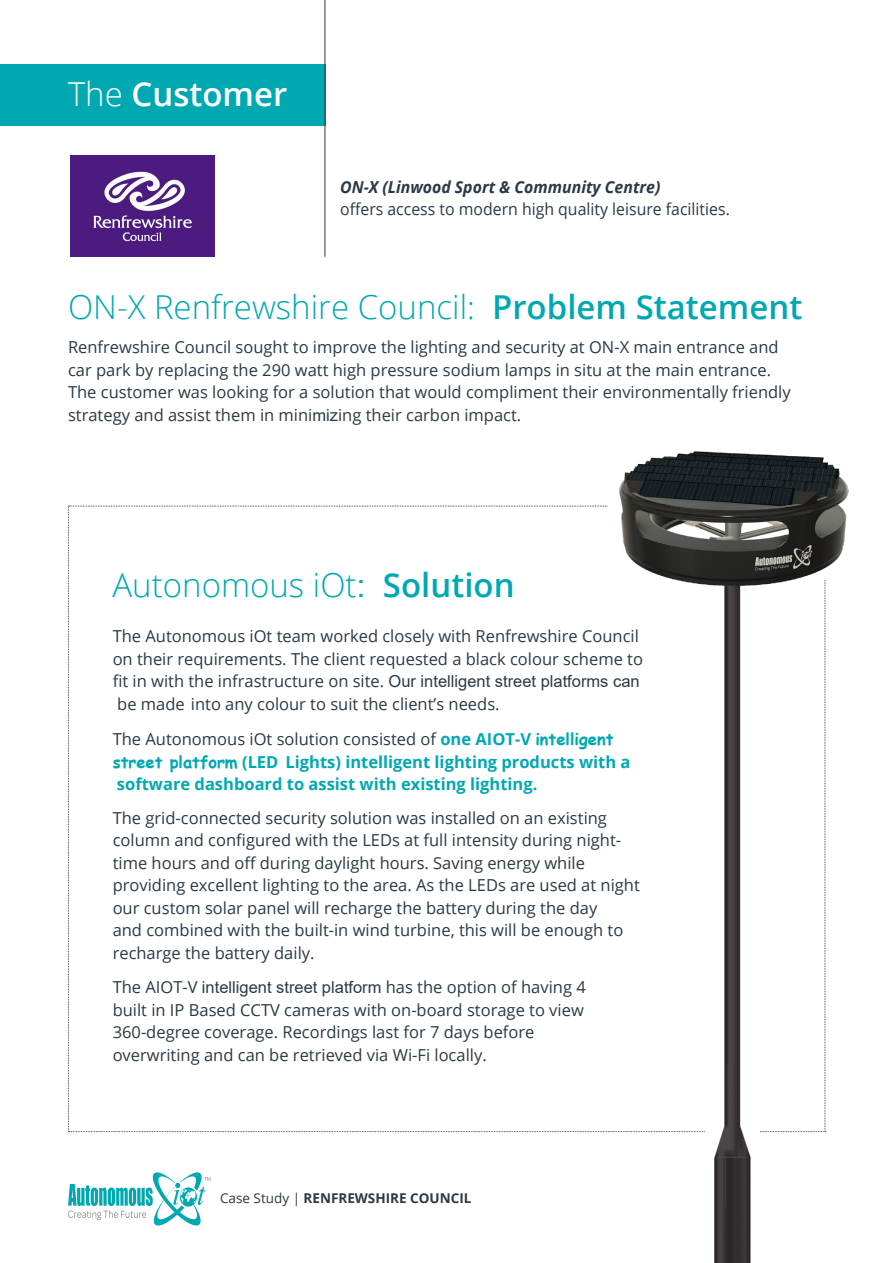
<style>
.page{position:relative;width:893px;height:1263px;background:#fff}
.page>*{position:absolute;margin:0;border:0;box-sizing:border-box;transform-origin:0 0}
.t1{font:300 33px "Open Sans";color:#00a9b1}
.t2{font:600 33px "Open Sans";color:#fff}
.t3{font:16.5px/22.5px "Open Sans";color:#293a45}
.t4{font:700 16.5px/22.8px "Open Sans";color:#00a9b1}
.t5{font:16.5px "Open Sans";color:#293a45;scale:.96 1}
.t6{font:italic 700 16.5px "Open Sans";color:#293a45;scale:.96 1}
.t7{font:700 13.5px "Open Sans";color:#293a45}
.s1{font-weight:300}
.s2{font-weight:600}
.s3{font-family:"Arial"}
.s4{font-family:"Arial";font-weight:400}
.s5{font-weight:400;color:#293a45}
.s6{font-family:"Comic Sans MS"}
.s7{font-weight:400}
</style>
<div class="page">
<div style="left:0;top:65px;width:325px;height:61px;background:#00a9b1"></div>
<img style="left:71px;top:155px;width:144px;height:102px">
<hr style="left:325px;top:0;width:1px;height:257px;background:#293a45">
<img style="left:617px;top:451px;width:232px;height:812px">
<svg style="left:68px;top:1172px;width:142px;height:54px"></svg>
<p class="t2" style="left:68px;top:71px;width:221px"><span class="s1">The</span> Customer</p>
<p class="t6" style="left:340px;top:175px;width:335px">ON-X (Linwood Sport &amp; Community Centre)</p>
<p class="t5" style="left:340px;top:198px;width:407px">offers access to modern high quality leisure facilities.</p>
<p class="t1" style="left:68px;top:284px;width:736px">ON-X Renfrewshire Council: <span class="s2">Problem Statement</span></p>
<p class="t3" style="left:68px;top:336px;width:724px">Renfrewshire Council sought to improve the lighting and security at ON-X main entrance and car park by replacing the 290 watt high pressure sodium lamps in situ at the main entrance.<br>The customer was looking for a solution that would compliment their environmentally friendly strategy and assist them in mini<span class="s3">miz</span>ing their carbon impact.</p>
<h1 class="t1" style="left:113px;top:563px;width:404px">Autonomous iOt<span class="s4">:</span> <span class="s2">Solution</span></h1>
<p class="t3" style="left:113px;top:625px;width:532px">The Autonomous iOt team worked closely with Renfrewshire Council on their requirements. The client requested a black colour scheme to fit in with the infrastructure on site. <span class="s3">Our intelligent street platforms can </span>be made into any colour to suit the client’s needs.</p>
<p class="t4" style="left:113px;top:727px;width:519px"><span class="s5">The Autonomous iOt solution consisted of</span> one AIOT-V <span class="s6">intelligent street platform</span> (LED Lights) intelligent lighting products with a software dashboard to assist with existing lighting.</p>
<p class="t3" style="left:113px;top:806px;width:529px">The grid-connected security solution was installed on an existing column and configured with the LEDs at full intensity during night&shy;time hours and off during daylight hours. Saving energy while providing excellent lighting to the area. As the LEDs are used at night our custom solar panel will recharge the battery during the day<br>and combined with the built-in wind turbine, this will be enough to recharge the battery daily.</p>
<p class="t3" style="left:113px;top:976px;width:475px">The AIOT-V <span class="s3">intelligent street platform</span> has the option of having 4 built in IP Based CCTV cameras with on-board storage to view 360-degree coverage. Recordings last for 7 days before overwriting and can be retrieved via Wi-Fi locally.</p>
<p class="t7" style="left:220px;top:1188px;width:253px"><span class="s7">Case Study |</span> RENFREWSHIRE COUNCIL</p>
</div>
